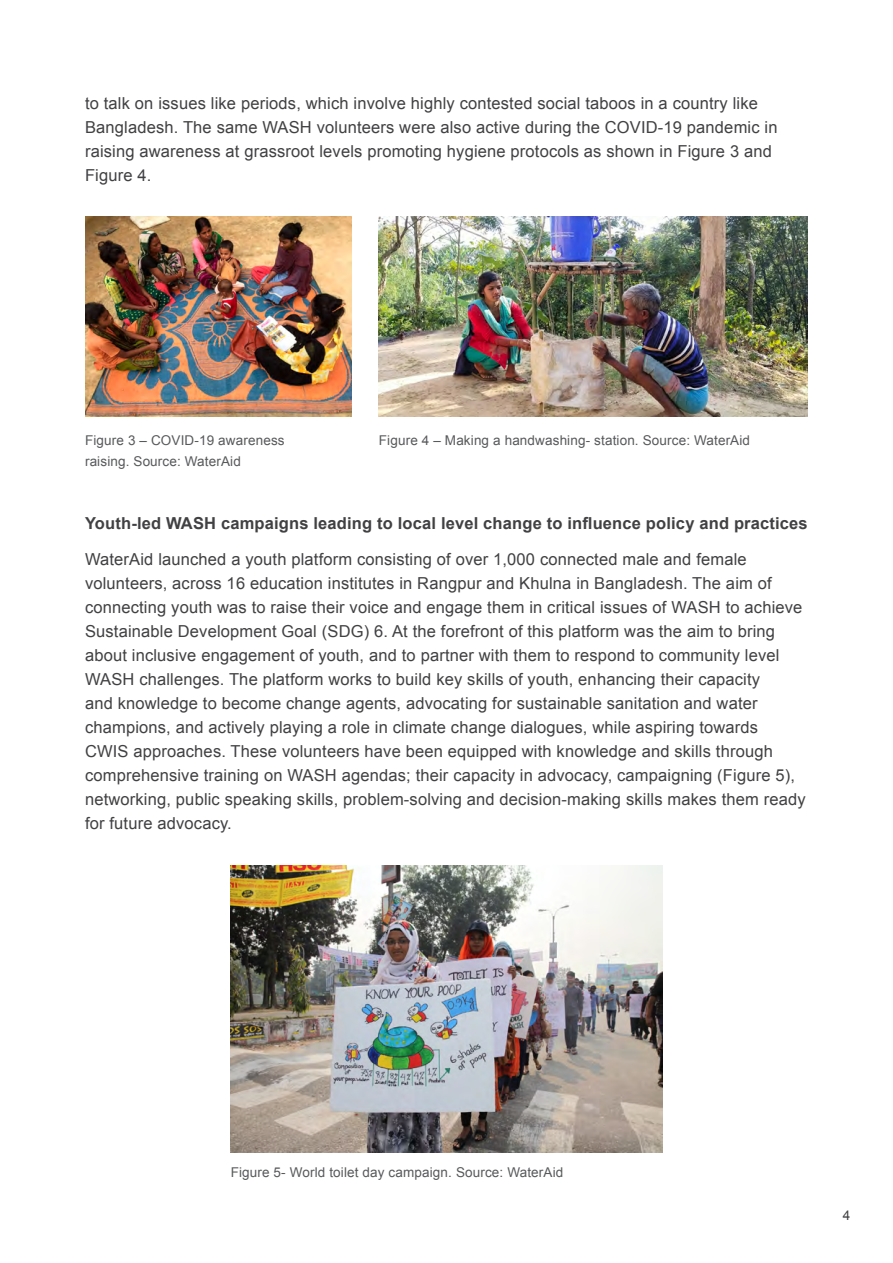
<style>
.page{position:relative;width:893px;height:1263px;background:#fff}
.page>*{position:absolute;margin:0;border:0;box-sizing:border-box;transform-origin:0 0}
.t1{font:16.5px/24px "Arial";letter-spacing:.01em;color:#414042}
.t2{font:700 16.5px "Arial";letter-spacing:.01em;color:#414042}
.t3{font:13.5px "Arial";letter-spacing:.01em;color:#58595b}
.t4{font:13.5px "Arial";color:#414042}
</style>
<div class="page">
<img style="left:379px;top:216px;width:429px;height:200px">
<img style="left:85px;top:216px;width:267px;height:200px">
<img style="left:231px;top:865px;width:431px;height:288px">
<p class="t1" style="left:85px;top:91px;width:694px">to talk on issues like periods, which involve highly contested social taboos in a country like Bangladesh. The same WASH volunteers were also active during the COVID-19 pandemic in raising awareness at grassroot levels promoting hygiene protocols as shown in Figure 3 and Figure 4.</p>
<p class="t3" style="left:85px;top:431px;width:201px">Figure 3 – COVID-19 awareness</p>
<p class="t3" style="left:379px;top:431px;width:373px">Figure 4 – Making a handwashing- station. Source: WaterAid</p>
<p class="t3" style="left:85px;top:452px;width:157px">raising. Source: WaterAid</p>
<p class="t2" style="left:85px;top:512px;width:724px">Youth-led WASH campaigns leading to local level change to influence policy and practices</p>
<p class="t1" style="left:85px;top:547px;width:722px">WaterAid launched a youth platform consisting of over 1,000 connected male and female volunteers, across 16 education institutes in Rangpur and Khulna in Bangladesh. The aim of connecting youth was to raise their voice and engage them in critical issues of WASH to achieve Sustainable Development Goal (SDG) 6. At the forefront of this platform was the aim to bring about inclusive engagement of youth, and to partner with them to respond to community level WASH challenges. The platform works to build key skills of youth, enhancing their capacity<br>and knowledge to become change agents, advocating for sustainable sanitation and water champions, and actively playing a role in climate change dialogues, while aspiring towards CWIS approaches. These volunteers have been equipped with knowledge and skills through comprehensive training on WASH agendas; their capacity in advocacy, campaigning (Figure 5), networking, public speaking skills, problem-solving and decision-making skills makes them ready for future advocacy.</p>
<p class="t3" style="left:231px;top:1163px;width:334px">Figure 5- World toilet day campaign. Source: WaterAid</p>
<p class="t4" style="left:843px;top:1207px;width:9px">4</p>
</div>
